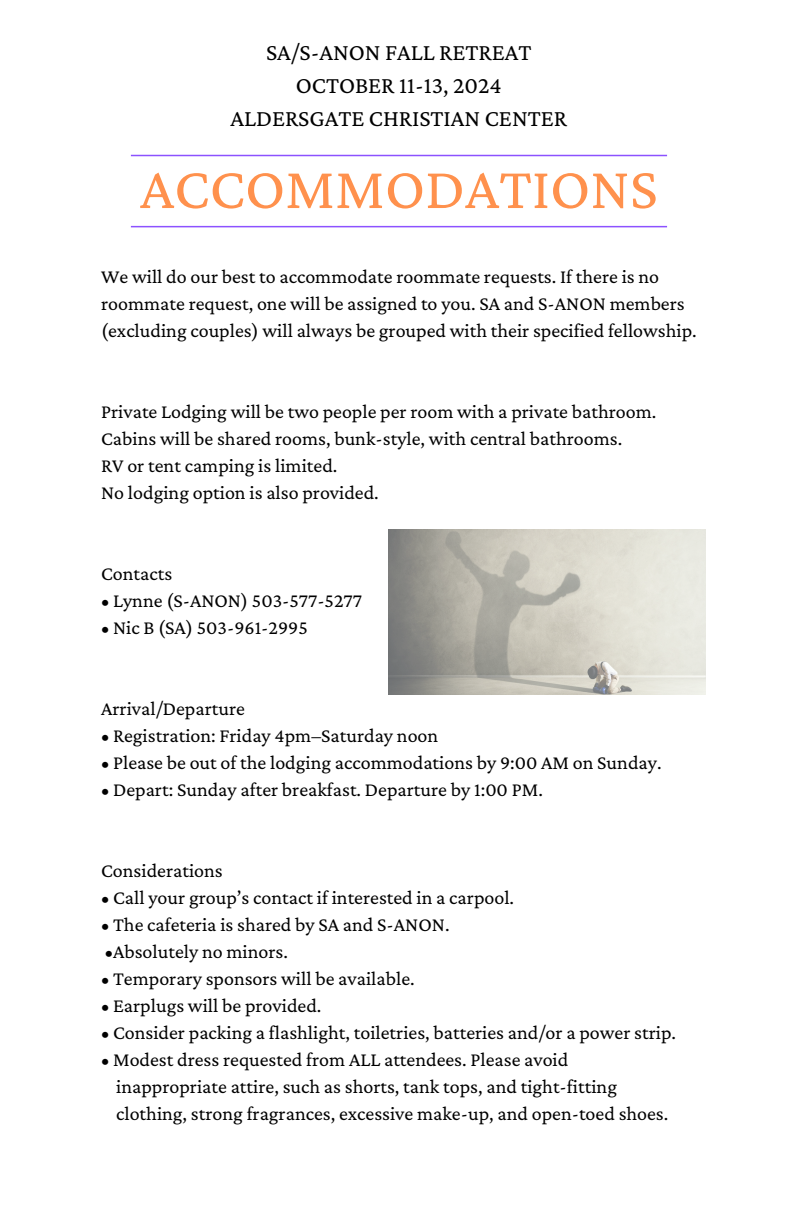
<style>
.page{position:relative;width:792px;height:1224px;background:#fff}
.page>*{position:absolute;margin:0;border:0;box-sizing:border-box;transform-origin:0 0}
.t1{font:60px "Crimson Pro";color:#ff914d}
.t2{font:24px/33px "Crimson Pro";color:#000;text-align:center}
.t3{font:20px "Crimson Pro";color:#000}
</style>
<div class="page">
<hr style="left:131px;top:155px;width:535px;height:1px;background:#8c52ff">
<hr style="left:131px;top:226px;width:535px;height:1px;background:#8c52ff">
<img style="left:388px;top:529px;width:316px;height:165px">
<p class="t2" style="left:230px;top:36px;width:338px">SA/S-ANON FALL RETREAT<br>OCTOBER 11-13, 2024<br>ALDERSGATE CHRISTIAN CENTER</p>
<h1 class="t1" style="left:140px;top:154px;width:519px">ACCOMMODATIONS</h1>
<h2 class="t3" style="left:101px;top:264px;width:559px">We will do our best to accommodate roommate requests. If there is no</h2>
<h1 class="t3" style="left:101px;top:291px;width:585px">roommate request, one will be assigned to you. SA and S-ANON members</h1>
<p class="t3" style="left:101px;top:318px;width:597px">(excluding couples) will always be grouped with their specified fellowship.</p>
<p class="t3" style="left:101px;top:399px;width:556px">Private Lodging will be two people per room with a private bathroom.</p>
<p class="t3" style="left:101px;top:426px;width:522px">Cabins will be shared rooms, bunk-style, with central bathrooms.</p>
<p class="t3" style="left:101px;top:453px;width:238px">RV or tent camping is limited.</p>
<p class="t3" style="left:101px;top:480px;width:279px">No lodging option is also provided.</p>
<p class="t3" style="left:101px;top:561px;width:73px">Contacts</p>
<p class="t3" style="left:101px;top:588px;width:262px">• Lynne (S-ANON) 503-577-5277</p>
<p class="t3" style="left:101px;top:615px;width:208px">• Nic B (SA) 503-961-2995</p>
<p class="t3" style="left:101px;top:696px;width:145px">Arrival/Departure</p>
<p class="t3" style="left:101px;top:723px;width:338px">• Registration: Friday 4pm–Saturday noon</p>
<p class="t3" style="left:101px;top:750px;width:561px">• Please be out of the lodging accommodations by 9:00 AM on Sunday.</p>
<p class="t3" style="left:101px;top:777px;width:443px">• Depart: Sunday after breakfast. Departure by 1:00 PM.</p>
<p class="t3" style="left:101px;top:858px;width:123px">Considerations</p>
<p class="t3" style="left:101px;top:885px;width:414px">• Call your group’s contact if interested in a carpool.</p>
<p class="t3" style="left:101px;top:912px;width:350px">• The cafeteria is shared by SA and S-ANON.</p>
<p class="t3" style="left:105px;top:939px;width:184px">•Absolutely no minors.</p>
<p class="t3" style="left:101px;top:966px;width:315px">• Temporary sponsors will be available.</p>
<p class="t3" style="left:101px;top:993px;width:222px">• Earplugs will be provided.</p>
<p class="t3" style="left:101px;top:1020px;width:576px">• Consider packing a flashlight, toiletries, batteries and/or a power strip.</p>
<p class="t3" style="left:101px;top:1047px;width:468px">• Modest dress requested from ALL attendees. Please avoid</p>
<p class="t3" style="left:116px;top:1074px;width:502px">inappropriate attire, such as shorts, tank tops, and tight-fitting</p>
<p class="t3" style="left:116px;top:1101px;width:553px">clothing, strong fragrances, excessive make-up, and open-toed shoes.</p>
</div>
